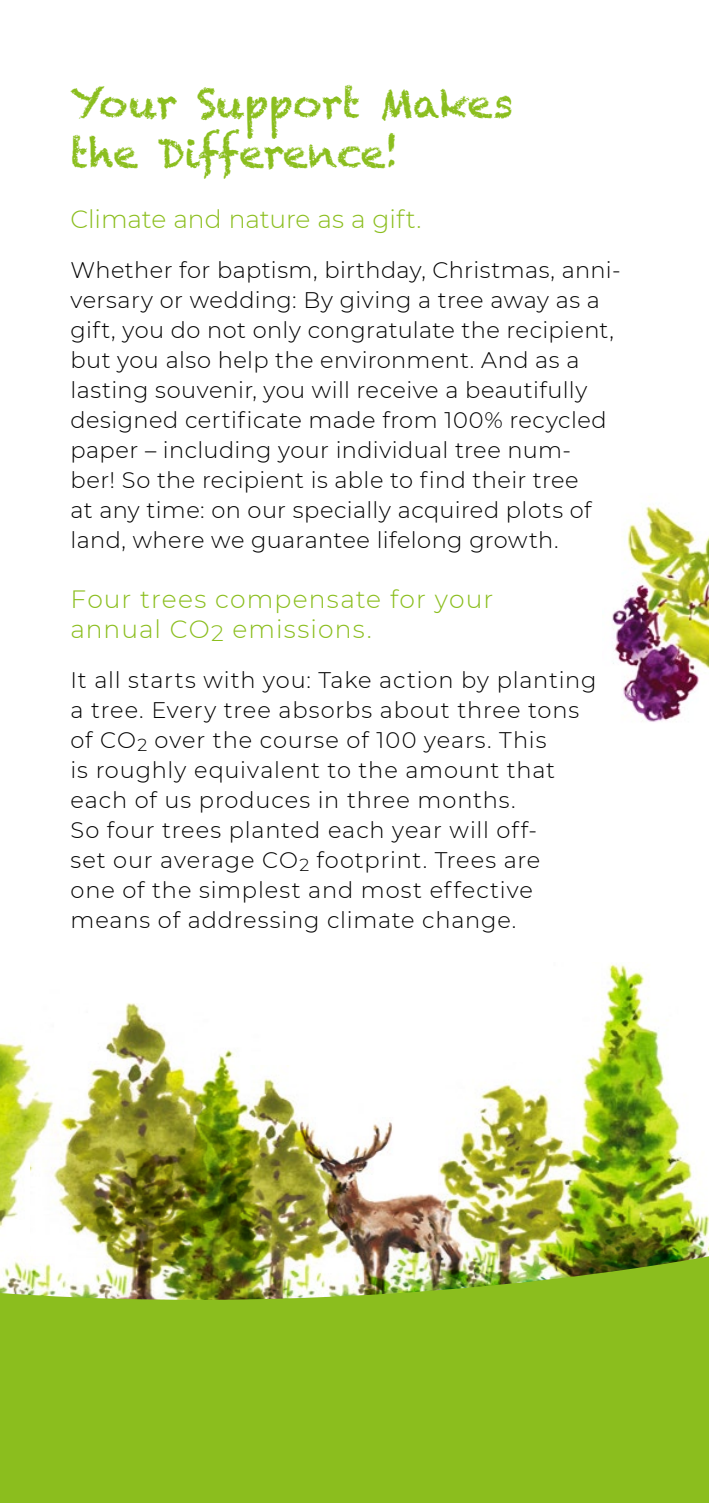
<style>
.page{position:relative;width:709px;height:1503px;background:#fff}
.page>*{position:absolute;margin:0;border:0;box-sizing:border-box;transform-origin:0 0}
.t1{font:40px/50px "Chalkduster";letter-spacing:-.01em;color:#8bbe1e}
.t2{font:300 25px/30px "Montserrat";letter-spacing:.035em;color:#8bbe1e}
.t3{font:300 25px "Montserrat";letter-spacing:-.005em;color:#8bbe1e}
.t4{font:300 22.5px/30px "Montserrat";letter-spacing:.025em;color:#000}
</style>
<div class="page">
<img style="left:612px;top:506px;width:97px;height:216px">
<img style="left:480px;top:1083px;width:35px;height:23px">
<img style="left:87px;top:1003px;width:52px;height:103px">
<img style="left:515px;top:964px;width:155px;height:142px">
<img style="left:0;top:1043px;width:54px;height:63px">
<img style="left:139px;top:1007px;width:136px;height:99px">
<img style="left:0;top:1106px;width:709px;height:396px">
<h1 class="t1" style="left:70px;top:78px;width:444px">Your Support Makes the Difference!</h1>
<p class="t3" style="left:70px;top:202px;width:352px">Climate and nature as a gift.</p>
<p class="t4" style="left:70px;top:254px;width:552px">Whether for baptism, birthday, Christmas, anni&shy;versary or wedding: By giving a tree away as a gift, you do not only congratulate the recipient, but you also help the environment. And as a lasting souvenir, you will receive a beautifully designed certificate made from 100% recycled paper – including your individual tree num&shy;ber! So the recipient is able to find their tree<br>at any time: on our specially acquired plots of land, where we guarantee lifelong growth.</p>
<p class="t2" style="left:70px;top:583px;width:424px">Four trees compensate for your annual CO<sub>2</sub> emissions.</p>
<p class="t4" style="left:70px;top:664px;width:527px">It all starts with you: Take action by planting a tree. Every tree absorbs about three tons of CO<sub>2</sub> over the course of 100 years. This<br>is roughly equivalent to the amount that each of us produces in three months.<br>So four trees planted each year will off-<br>set our average CO<sub>2</sub> footprint. Trees are<br>one of the simplest and most effective means of addressing climate change.</p>
</div>
